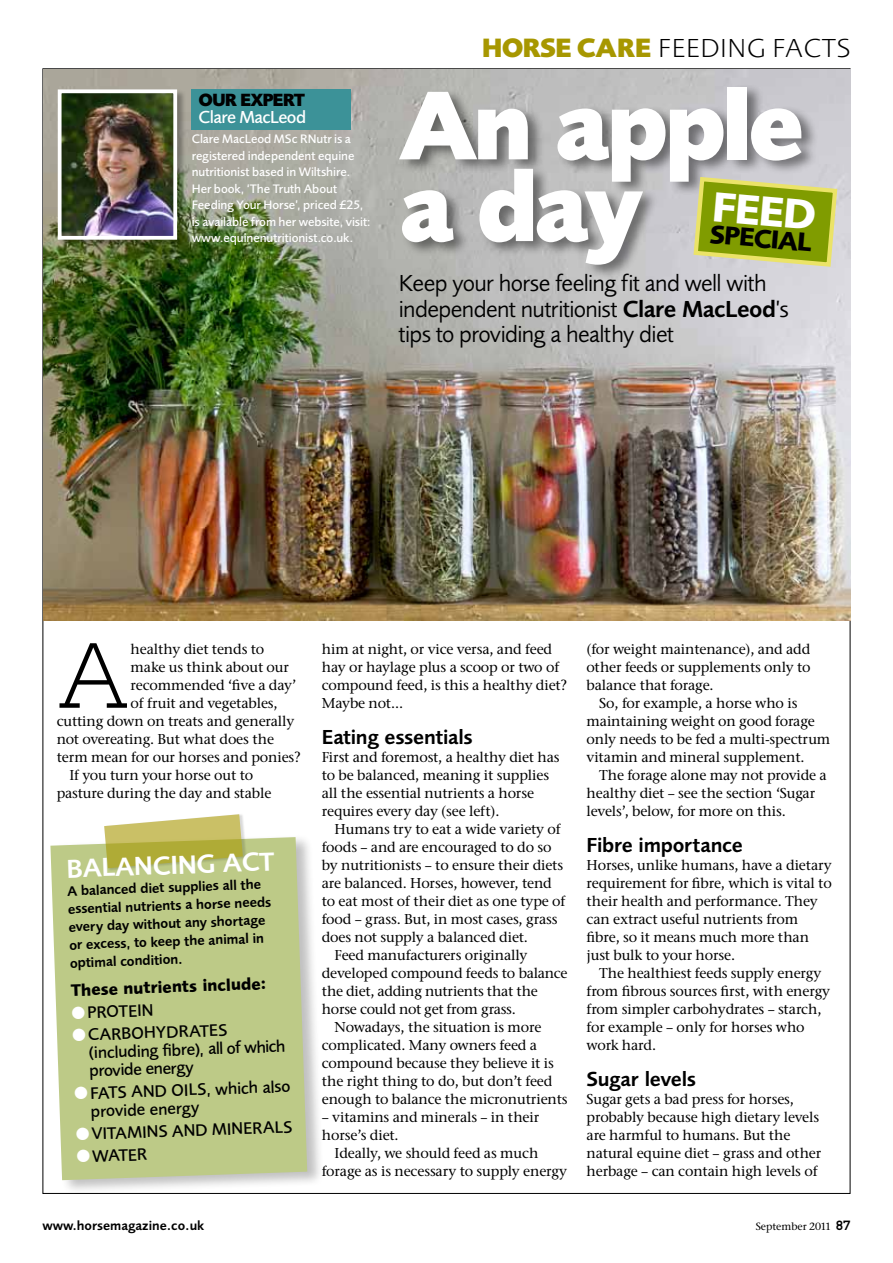
<style>
.page{position:relative;width:893px;height:1263px;background:#fff}
.page>*{position:absolute;margin:0;border:0;box-sizing:border-box;transform-origin:0 0}
.t1{font:800 99.3px/81.8px "Foundry Sans";letter-spacing:-.06em;color:#fff}
.t2{font:87.45px "Esfera NF";color:#000}
.t3{font:700 43.5px "Foundry Sans";color:#fff}
.t4{font:300 27px "Foundry Sans";letter-spacing:.03em;color:#000}
.t5{font:600 27px "Foundry Sans";color:#fff}
.t6{font:700 26.85px "Foundry Sans";color:#000}
.t7{font:24px/25.5px "Foundry Sans";letter-spacing:-.025em;color:#000}
.t8{font:600 21px "Foundry Sans";letter-spacing:-.01em;color:#000}
.t9{font:500 18px "Foundry Sans";letter-spacing:-.03em;color:#fff}
.t10{font:800 18px "Foundry Sans";letter-spacing:-.06em;color:#000}
.t11{font:500 17.25px/18px "Foundry Sans";color:#000}
.t12{font:700 17.25px "Foundry Sans";color:#000}
.t13{font:500 14.25px/18px "ITC Stone Serif";letter-spacing:-.01em;color:#000}
.t14{font:600 14.25px/18px "Foundry Sans";color:#000}
.t15{font:600 13.5px "Foundry Sans";color:#000}
.t16{font:500 12.75px/16.5px "Foundry Sans";letter-spacing:-.005em;color:#fff}
.t17{font:500 10.5px "ITC Stone Serif";color:#000}
.s1{font-weight:800;color:#a79700}
.s2{font-weight:600}
.s3{color:#fff}
.s4{font-family:"Esfera NF";font-weight:700;font-size:12.75px}
</style>
<div class="page">
<img style="left:43px;top:69px;width:807px;height:551px">
<div style="left:398px;top:84px;width:419px;height:196px;background:#000;opacity:.45"></div>
<div style="left:49px;top:834px;width:275px;height:360px;background:#000;opacity:.25"></div>
<div style="left:50px;top:837px;width:257px;height:343px;background:#bdca87"></div>
<div style="left:57px;top:89px;width:129px;height:159px;background:#000;opacity:.3"></div>
<img style="left:63px;top:94px;width:109px;height:141px">
<div style="left:58px;top:89px;width:119px;height:151px;border:4px solid #fff"></div>
<div style="left:192px;top:89px;width:159px;height:40px;background:#3c9298"></div>
<div style="left:104px;top:813px;width:143px;height:58px;background:#000;opacity:.25"></div>
<svg style="left:104px;top:814px;width:139px;height:54px;background:#c3bf69"></svg>
<svg style="left:691px;top:175px;width:149px;height:94px;background:#9fb03e"></svg>
<p class="t10" style="left:199px;top:90px;width:108px">OUR EXPERT</p>
<p class="t9" style="left:199px;top:106px;width:109px">Clare MacLeod</p>
<p class="t16" style="left:192px;top:131px;width:181px">Clare MacLeod MSc RNutr is a registered independent equine nutritionist based in Wiltshire.<br>Her book, ‘The Truth About<br>Feeding Your Horse’, priced £25, is available from her website, visit: www.equinenutritionist.co.uk.</p>
<h3 class="t4" style="left:482px;top:32px;width:370px"><span class="s1">HORSE CARE</span> FEEDING FACTS</h3>
<h1 class="t1" style="left:399px;top:84px;width:408px">An apple a day</h1>
<h3 class="t7" style="left:399px;top:270px;width:392px">Keep your horse feeling fit and well with independent nutritionist <span class="s2">Clare MacLeod</span>’s tips to providing a healthy diet</h3>
<h3 class="t3" style="left:715px;top:181px;width:106px;rotate:5deg">Feed</h3>
<h3 class="t6" style="left:711px;top:218px;width:104px;rotate:5deg">SPECIAL</h3>
<h2 class="t2" style="left:57px;top:618px;width:75px">A</h2>
<p class="t13" style="left:131px;top:640px;width:135px">healthy diet tends to</p>
<p class="t13" style="left:131px;top:658px;width:160px">make us think about our</p>
<p class="t13" style="left:131px;top:676px;width:167px">recommended ‘five a day’</p>
<p class="t13" style="left:131px;top:694px;width:149px">of fruit and vegetables,</p>
<p class="t13" style="left:57px;top:712px;width:239px">cutting down on treats and generally</p>
<p class="t13" style="left:57px;top:730px;width:219px">not overeating. But what does the</p>
<p class="t13" style="left:57px;top:748px;width:246px">term mean for our horses and ponies?</p>
<p class="t13" style="left:69px;top:766px;width:185px">If you turn your horse out to</p>
<p class="t13" style="left:57px;top:784px;width:216px">pasture during the day and stable</p>
<h3 class="t5" style="left:66px;top:853px;width:210px;rotate:-2deg">Bal anc IN G ACT</h3>
<p class="t14" style="left:67px;top:882px;width:205px;rotate:-2deg">A balanced diet supplies all the essential nutrients a horse needs every day without any shortage or excess, to keep the animal in optimal condition.</p>
<p class="t12" style="left:70px;top:980px;width:197px;rotate:-2deg">These nutrients include:</p>
<p class="t11" style="left:71px;top:1004px;width:81px;rotate:-2deg"><span class="s3">●</span>Protein</p>
<p class="t11" style="left:72px;top:1026px;width:116px;rotate:-2deg"><span class="s3">●</span>Car bohy drat</p>
<p class="t11" style="left:88px;top:1025px;width:198px;text-indent:121px;rotate:-2deg">es (including fi bre), all of which provide energy</p>
<p class="t11" style="left:74px;top:1084px;width:33px;rotate:-2deg"><span class="s3">●</span>Fats</p>
<p class="t11" style="left:90px;top:1084px;width:202px;text-indent:41px;rotate:-2deg">an d o ils , which also provide energy</p>
<p class="t11" style="left:76px;top:1125px;width:186px;rotate:-2deg"><span class="s3">●</span>Vitam ins an d minerals</p>
<p class="t11" style="left:76px;top:1147px;width:68px;rotate:-2deg"><span class="s3">●</span>Wat er</p>
<p class="t13" style="left:322px;top:640px;width:247px">him at night, or vice versa, and feed hay or haylage plus a scoop or two of compound feed, is this a healthy diet?<br>Maybe not…</p>
<h3 class="t8" style="left:322px;top:724px;width:152px">Eating essentials</h3>
<p class="t13" style="left:322px;top:748px;width:239px">First and foremost, a healthy diet has to be balanced, meaning it supplies all the essential nutrients a horse requires every day (see left).</p>
<p class="t13" style="left:335px;top:820px;width:228px">Humans try to eat a wide variety of</p>
<p class="t13" style="left:322px;top:838px;width:231px">foods – and are encouraged to do so</p>
<p class="t13" style="left:322px;top:856px;width:243px">by nutritionists – to ensure their diets</p>
<p class="t13" style="left:322px;top:874px;width:232px">are balanced. Horses, however, tend</p>
<p class="t13" style="left:322px;top:892px;width:245px">to eat most of their diet as one type of</p>
<p class="t13" style="left:322px;top:909px;width:237px">food – grass. But, in most cases, grass</p>
<p class="t13" style="left:322px;top:927px;width:208px">does not supply a balanced diet.</p>
<p class="t13" style="left:335px;top:945px;width:194px">Feed manufacturers originally</p>
<p class="t13" style="left:322px;top:963px;width:247px">developed compound feeds to balance</p>
<p class="t13" style="left:322px;top:981px;width:218px">the diet, adding nutrients that the</p>
<p class="t13" style="left:322px;top:999px;width:196px">horse could not get from grass.</p>
<p class="t13" style="left:335px;top:1017px;width:208px">Nowadays, the situation is more</p>
<p class="t13" style="left:322px;top:1035px;width:217px">complicated. Many owners feed a</p>
<p class="t13" style="left:322px;top:1053px;width:234px">compound because they believe it is</p>
<p class="t13" style="left:322px;top:1071px;width:232px">the right thing to do, but don’t feed</p>
<p class="t13" style="left:322px;top:1089px;width:247px">enough to balance the micronutrients</p>
<p class="t13" style="left:322px;top:1107px;width:219px">– vitamins and minerals – in their horse’s diet.</p>
<p class="t13" style="left:322px;top:1143px;width:247px;text-indent:13px">Ideally, we should feed as much forage as is necessary to supply energy</p>
<p class="t13" style="left:587px;top:639px;width:226px;text-align:justify">(for weight maintenance), and add other feeds or supplements only to balance that forage.</p>
<p class="t13" style="left:587px;top:693px;width:245px;text-indent:13px">So, for example, a horse who is maintaining weight on good forage only needs to be fed a multi-spectrum vitamin and mineral supplement.</p>
<p class="t13" style="left:587px;top:765px;width:242px;text-indent:13px">The forage alone may not provide a healthy diet – see the section ‘Sugar levels’, below, for more on this.</p>
<h3 class="t8" style="left:587px;top:832px;width:158px">Fibre importance</h3>
<p class="t13" style="left:587px;top:856px;width:247px">Horses, unlike humans, have a dietary requirement for fibre, which is vital to their health and performance. They can extract useful nutrients from fibre, so it means much more than just bulk to your horse.</p>
<p class="t13" style="left:587px;top:964px;width:245px;text-indent:13px">The healthiest feeds supply energy from fibrous sources first, with energy from simpler carbohydrates – starch, for example – only for horses who work hard.</p>
<h3 class="t8" style="left:587px;top:1066px;width:111px">Sugar levels</h3>
<p class="t13" style="left:587px;top:1090px;width:236px">Sugar gets a bad press for horses, probably because high dietary levels are harmful to humans. But the natural equine diet – grass and other herbage – can contain high levels of</p>
<p class="t15" style="left:43px;top:1217px;width:163px">www.horsemagazine.co.uk</p>
<p class="t17" style="left:756px;top:1219px;width:97px">September 2011 <span class="s4">87</span></p>
</div>
